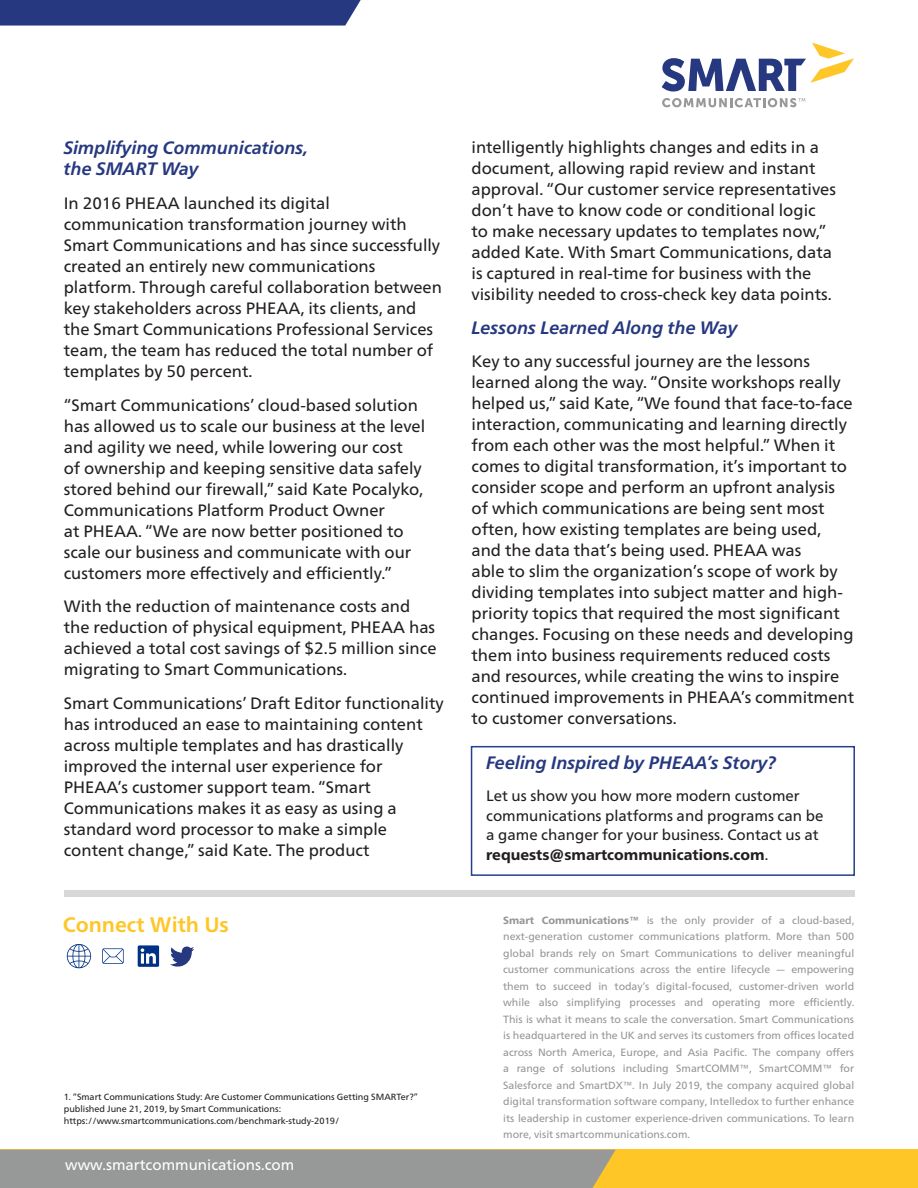
<style>
.page{position:relative;width:918px;height:1188px;background:#fff}
.page>*{position:absolute;margin:0;border:0;box-sizing:border-box;transform-origin:0 0}
.t1{font:700 21px "Frutiger Neue LT Pro";color:#fec627}
.Headline{font:italic 700 18px/21px "Frutiger Neue LT Pro";color:#26387f}
.t2{font:16.5px/21px "Frutiger Neue LT Pro";color:#231f20}
.Headline-2{font:15px/19.5px "Frutiger Neue LT Pro";color:#231f20}
.t3{font:15px "Frutiger Neue LT Pro";color:#fff}
.t4{font:10.5px/16.5px "Frutiger Neue LT Pro";color:#939598;text-align:justify}
.t5{font:9px/12px "Frutiger Neue LT Pro";color:#231f20}
.s1{font-weight:800}
</style>
<div class="page">
<div style="left:0;top:1150px;width:918px;height:38px;background:#fec627"></div>
<div style="left:0;top:1150px;width:616px;height:38px;background:#979898"></div>
<svg style="left:662px;top:98px;width:143px;height:9px"></svg>
<svg style="left:662px;top:43px;width:192px;height:49px"></svg>
<div style="left:0;top:0;width:361px;height:26px;background:#26387f"></div>
<div style="left:64px;top:890px;width:790px;height:7px;background:#dad8d7"></div>
<div style="left:471px;top:746px;width:384px;height:130px;border:2px solid #253f8e"></div>
<svg style="left:67px;top:944px;width:24px;height:24px"></svg>
<svg style="left:102px;top:948px;width:22px;height:16px"></svg>
<svg style="left:138px;top:945px;width:21px;height:22px"></svg>
<svg style="left:170px;top:946px;width:24px;height:21px"></svg>
<p class="Headline" style="left:64px;top:137px;width:246px">Simplifying Communications, the SMART Way</p>
<p class="t2" style="left:64px;top:192px;width:380px">In 2016 PHEAA launched its digital communication transformation journey with Smart Communications and has since successfully created an entirely new communications platform. Through careful collaboration between key stakeholders across PHEAA, its clients, and the Smart Communications Professional Services team, the team has reduced the total number of templates by 50 percent.</p>
<p class="t2" style="left:64px;top:394px;width:363px">“Smart Communications’ cloud-based solution has allowed us to scale our business at the level and agility we need, while lowering our cost<br>of ownership and keeping sensitive data safely stored behind our firewall,” said Kate Pocalyko, Communications Platform Product Owner<br>at PHEAA. “We are now better positioned to scale our business and communicate with our customers more effectively and efficiently.”</p>
<p class="t2" style="left:64px;top:596px;width:374px">With the reduction of maintenance costs and the reduction of physical equipment, PHEAA has achieved a total cost savings of $2.5 million since migrating to Smart Communications.</p>
<p class="t2" style="left:64px;top:692px;width:381px">Smart Communications’ Draft Editor functionality has introduced an ease to maintaining content across multiple templates and has drastically improved the internal user experience for PHEAA’s customer support team. “Smart Communications makes it as easy as using a standard word processor to make a simple content change,” said Kate. The product</p>
<p class="t1" style="left:63px;top:912px;width:168px">Connect With Us</p>
<p class="t5" style="left:64px;top:1090px;width:356px">1. “Smart Communications Study: Are Customer Communications Getting SMARTer?” published June 21, 2019, by Smart Communications: https://www.smartcommunications.com/benchmark-study-2019/</p>
<p class="t3" style="left:65px;top:1155px;width:231px">www.smartcommunications.com</p>
<p class="t2" style="left:472px;top:136px;width:366px">intelligently highlights changes and edits in a document, allowing rapid review and instant approval. “Our customer service representatives don’t have to know code or conditional logic to make necessary updates to templates now,” added Kate. With Smart Communications, data is captured in real-time for business with the visibility needed to cross-check key data points.</p>
<p class="Headline" style="left:472px;top:317px;width:268px">Lessons Learned Along the Way</p>
<p class="t2" style="left:472px;top:351px;width:384px">Key to any successful journey are the lessons learned along the way. “Onsite workshops really helped us,” said Kate, “We found that face-to-face interaction, communicating and learning directly from each other was the most helpful.” When it comes to digital transformation, it’s important to consider scope and perform an upfront analysis of which communications are being sent most often, how existing templates are being used, and the data that’s being used. PHEAA was<br>able to slim the organization’s scope of work by dividing templates into subject matter and high&shy;priority topics that required the most significant changes. Focusing on these needs and developing them into business requirements reduced costs and resources, while creating the wins to inspire continued improvements in PHEAA’s commitment to customer conversations.</p>
<p class="Headline" style="left:486px;top:752px;width:292px">Feeling Inspired by PHEAA’s Story?</p>
<p class="Headline-2" style="left:486px;top:786px;width:339px">Let us show you how more modern customer communications platforms and programs can be a game changer for your business. Contact us at <span class="s1">requests@smartcommunications.com</span>.</p>
<p class="t4" style="left:503px;top:912px;width:353px"><span class="s1">Smart Communications™</span> is the only provider of a cloud-based, next-generation customer communications platform. More than 500 global brands rely on Smart Communications to deliver meaningful customer communications across the entire lifecycle — empowering them to succeed in today’s digital-focused, customer-driven world while also simplifying processes and operating more efficiently.<br>This is what it means to scale the conversation. Smart Communications is headquartered in the UK and serves its customers from offices located across North America, Europe, and Asia Pacific. The company offers a range of solutions including SmartCOMM™, SmartCOMM™ for Salesforce and SmartDX™. In July 2019, the company acquired global digital transformation software company, Intelledox to further enhance its leadership in customer experience-driven communications. To learn more, visit smartcommunications.com.</p>
</div>
